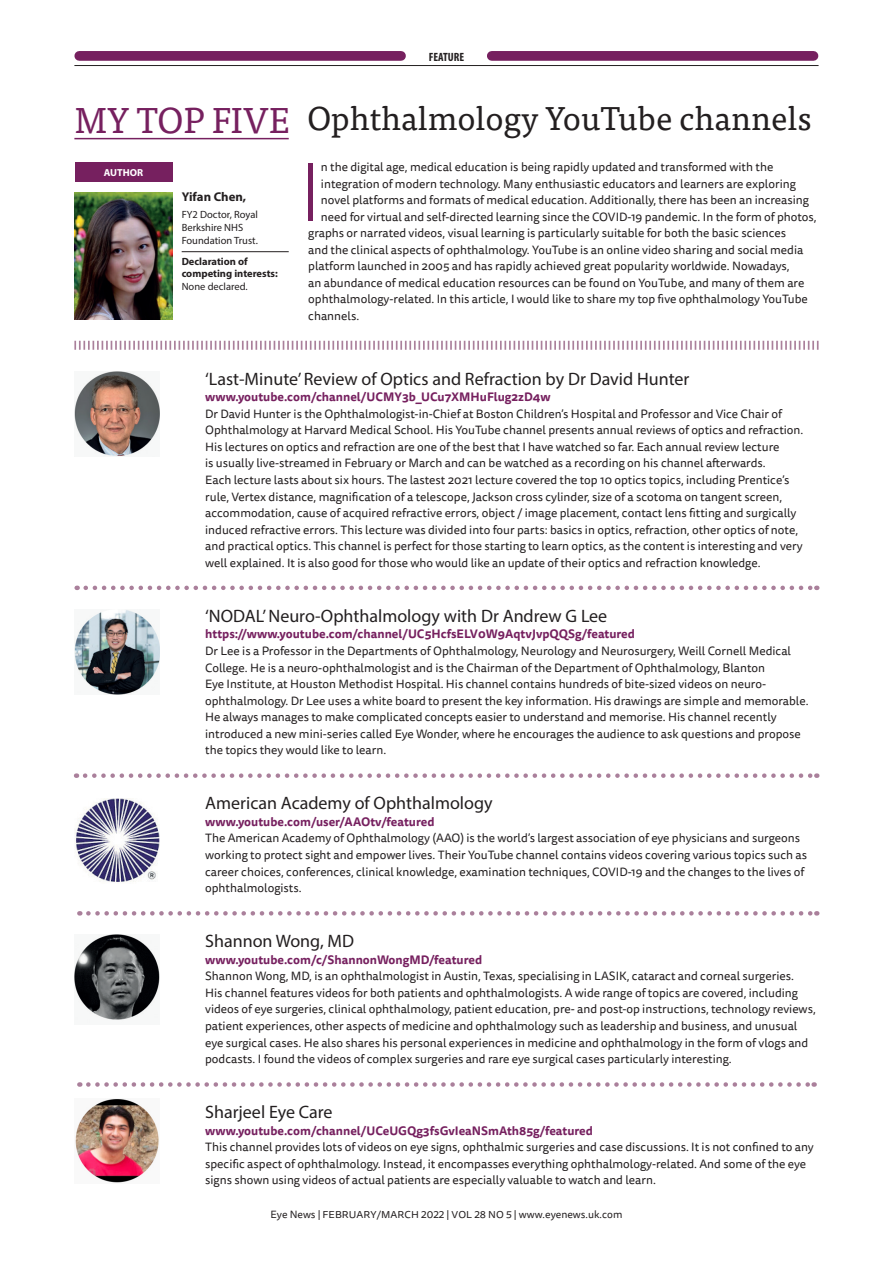
<style>
.page{position:relative;width:893px;height:1263px;background:#fff}
.page>*{position:absolute;margin:0;border:0;box-sizing:border-box;transform-origin:0 0}
.feature_body_drop_ca{font:82.8px "Acumin Variable Concept";color:#76205f}
.feature_Headline{font:36px "Tisa Pro";letter-spacing:.01em;color:#76205f}
.feature_Headline-2{font:33px "Tisa Pro";color:#231f20}
.book_review_headline{font:18px "Myriad Pro";color:#231f20}
.feature_Author_name{font:700 12.75px "Myriad Pro";color:#231f20}
.feature_body_no_inde{font:12px/16.6px "Tisa Sans Pro";color:#231f20}
.feature_body_drop_ca-2{font:12px "Tisa Sans Pro";color:#231f20}
.feature_body_no_inde-2{font:700 12px "Tisa Sans Pro";color:#76205f}
.t1{font:700 condensed 12px "Myriad Pro";color:#231f20}
.t2{font:10.5px "Tisa Sans Pro";color:#231f20}
.feature_Author_decla{font:700 10.5px/12.6px "Myriad Pro";color:#231f20}
.feature_author_bioda{font:10.5px/12.6px "Myriad Pro";color:#231f20}
.t3{font:700 10.2px "Myriad Pro";color:#fff}
.s1{font-weight:400}
.s2{font-size:10.05px}
</style>
<div class="page">
<svg style="left:74px;top:341px;width:745px;height:9px"></svg>
<img style="left:75px;top:193px;width:97px;height:126px">
<div style="left:75px;top:162px;width:97px;height:20px;background:#76205f"></div>
<hr style="left:182px;top:251px;width:107px;height:1px;background:#231f20">
<hr style="left:74px;top:138px;width:215px;height:1px;background:#76205f">
<svg style="left:86px;top:586px;width:731px;height:4px"></svg>
<svg style="left:85px;top:773px;width:732px;height:5px"></svg>
<svg style="left:88px;top:911px;width:729px;height:4px"></svg>
<svg style="left:88px;top:1082px;width:727px;height:5px"></svg>
<img style="left:74px;top:610px;width:85px;height:84px">
<img style="left:74px;top:371px;width:85px;height:85px">
<img style="left:75px;top:799px;width:84px;height:83px">
<img style="left:75px;top:934px;width:85px;height:86px">
<img style="left:75px;top:1099px;width:84px;height:84px">
<div style="left:79px;top:51px;width:322px;height:10px;background:#76205f"></div>
<div style="left:492px;top:51px;width:321px;height:10px;background:#76205f"></div>
<hr style="left:74px;top:65px;width:745px;height:1px;background:#231f20">
<p class="t1" style="left:429px;top:49px;width:37px">FEATURE</p>
<p class="feature_Headline" style="left:75px;top:93px;width:216px">MY TOP FIVE</p>
<p class="feature_Headline-2" style="left:307px;top:94px;width:506px">Ophthalmology YouTube channels</p>
<p class="feature_body_drop_ca" style="left:300px;top:135px;width:22px">I</p>
<p class="feature_body_drop_ca-2" style="left:321px;top:159px;width:454px">n the digital age, medical education is being rapidly updated and transformed with the</p>
<p class="t3" style="left:104px;top:166px;width:41px">AUTHOR</p>
<p class="feature_body_drop_ca-2" style="left:321px;top:176px;width:476px">integration of modern technology. Many enthusiastic educators and learners are exploring</p>
<p class="feature_body_drop_ca-2" style="left:321px;top:192px;width:490px">novel platforms and formats of medical education. Additionally, there has been an increasing</p>
<p class="feature_body_drop_ca-2" style="left:321px;top:209px;width:497px">need for virtual and self-directed learning since the COVID-19 pandemic. In the form of photos,</p>
<p class="feature_body_drop_ca-2" style="left:308px;top:225px;width:479px">graphs or narrated videos, visual learning is particularly suitable for both the basic sciences</p>
<p class="feature_body_drop_ca-2" style="left:308px;top:242px;width:497px">and the clinical aspects of ophthalmology. YouTube is an online video sharing and social media</p>
<p class="feature_body_drop_ca-2" style="left:308px;top:258px;width:483px">platform launched in 2005 and has rapidly achieved great popularity worldwide. Nowadays,</p>
<p class="feature_body_drop_ca-2" style="left:308px;top:275px;width:498px">an abundance of medical education resources can be found on YouTube, and many of them are</p>
<p class="feature_body_drop_ca-2" style="left:308px;top:291px;width:501px">ophthalmology-related. In this article, I would like to share my top five ophthalmology YouTube</p>
<p class="feature_body_drop_ca-2" style="left:308px;top:308px;width:52px">channels.</p>
<p class="feature_Author_name" style="left:182px;top:189px;width:66px">Yifan Chen,</p>
<p class="feature_author_bioda" style="left:182px;top:208px;width:78px">FY2 Doctor, Royal<br>Berkshire NHS<br>Foundation Trust.</p>
<p class="feature_Author_decla" style="left:182px;top:254px;width:98px">Declaration of competing interests:<br><span class="s1">None declared.</span></p>
<p class="book_review_headline" style="left:205px;top:367px;width:486px">‘Last-Minute’ Review of Optics and Refraction by Dr David Hunter</p>
<p class="feature_body_no_inde-2" style="left:205px;top:388px;width:347px">www.youtube.com/channel/UCMY3b_UCu7XMHuFlug2zD4w</p>
<p class="feature_body_no_inde" style="left:205px;top:405px;width:600px">Dr David Hunter is the Ophthalmologist-in-Chief at Boston Children’s Hospital and Professor and Vice Chair of Ophthalmology at Harvard Medical School. His YouTube channel presents annual reviews of optics and refraction.<br>His lectures on optics and refraction are one of the best that I have watched so far. Each annual review lecture<br>is usually live-streamed in February or March and can be watched as a recording on his channel afterwards.<br>Each lecture lasts about six hours. The lastest 2021 lecture covered the top 10 optics topics, including Prentice’s rule, Vertex distance, magnification of a telescope, Jackson cross cylinder, size of a scotoma on tangent screen, accommodation, cause of acquired refractive errors, object / image placement, contact lens fitting and surgically induced refractive errors. This lecture was divided into four parts: basics in optics, refraction, other optics of note, and practical optics. This channel is perfect for those starting to learn optics, as the content is interesting and very well explained. It is also good for those who would like an update of their optics and refraction knowledge.</p>
<p class="book_review_headline" style="left:205px;top:605px;width:404px">‘NODAL’ Neuro-Ophthalmology with Dr Andrew G Lee</p>
<p class="feature_body_no_inde-2" style="left:205px;top:625px;width:431px">https://www.youtube.com/channel/UC5HcfsELV0W9AqtvJvpQQSg/featured</p>
<p class="feature_body_no_inde" style="left:205px;top:643px;width:605px">Dr Lee is a Professor in the Departments of Ophthalmology, Neurology and Neurosurgery, Weill Cornell Medical College. He is a neuro-ophthalmologist and is the Chairman of the Department of Ophthalmology, Blanton<br>Eye Institute, at Houston Methodist Hospital. His channel contains hundreds of bite-sized videos on neuro&shy;ophthalmology. Dr Lee uses a white board to present the key information. His drawings are simple and memorable.<br>He always manages to make complicated concepts easier to understand and memorise. His channel recently introduced a new mini-series called Eye Wonder, where he encourages the audience to ask questions and propose the topics they would like to learn.</p>
<p class="book_review_headline" style="left:205px;top:792px;width:289px">American Academy of Ophthalmology</p>
<p class="feature_body_no_inde-2" style="left:205px;top:813px;width:231px">www.youtube.com/user/AAOtv/featured</p>
<p class="feature_body_no_inde" style="left:205px;top:830px;width:603px">The American Academy of Ophthalmology (AAO) is the world’s largest association of eye physicians and surgeons working to protect sight and empower lives. Their YouTube channel contains videos covering various topics such as career choices, conferences, clinical knowledge, examination techniques, COVID-19 and the changes to the lives of ophthalmologists.</p>
<p class="book_review_headline" style="left:205px;top:930px;width:150px">Shannon Wong, MD</p>
<p class="feature_body_no_inde-2" style="left:205px;top:950px;width:279px">www.youtube.com/c/ShannonWongMD/featured</p>
<p class="feature_body_no_inde" style="left:205px;top:968px;width:612px">Shannon Wong, MD, is an ophthalmologist in Austin, Texas, specialising in LASIK, cataract and corneal surgeries.<br>His channel features videos for both patients and ophthalmologists. A wide range of topics are covered, including videos of eye surgeries, clinical ophthalmology, patient education, pre- and post-op instructions, technology reviews, patient experiences, other aspects of medicine and ophthalmology such as leadership and business, and unusual eye surgical cases. He also shares his personal experiences in medicine and ophthalmology in the form of vlogs and podcasts. I found the videos of complex surgeries and rare eye surgical cases particularly interesting.</p>
<p class="book_review_headline" style="left:205px;top:1101px;width:129px">Sharjeel Eye Care</p>
<p class="feature_body_no_inde-2" style="left:205px;top:1121px;width:389px">www.youtube.com/channel/UCeUGQg3fsGvIeaNSmAth85g/featured</p>
<p class="feature_body_no_inde" style="left:205px;top:1139px;width:610px">This channel provides lots of videos on eye signs, ophthalmic surgeries and case discussions. It is not confined to any specific aspect of ophthalmology. Instead, it encompasses everything ophthalmology-related. And some of the eye signs shown using videos of actual patients are especially valuable to watch and learn.</p>
<p class="t2" style="left:271px;top:1207px;width:353px">Eye News | <span class="s2">FEBRUARY/MARCH 2022</span> | <span class="s2">VOL 28 NO 5</span> | www.eyenews.uk.com</p>
</div>
